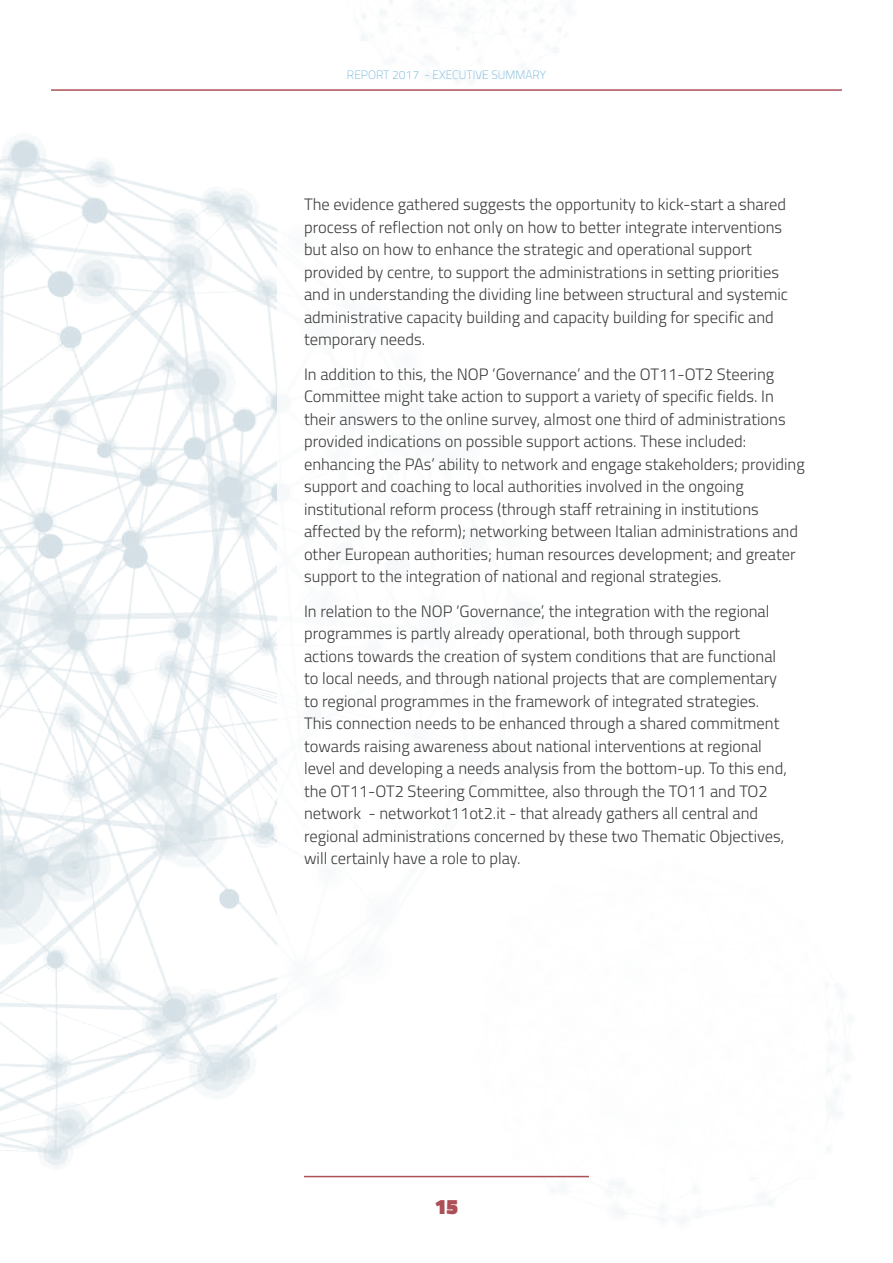
<style>
.page{position:relative;width:893px;height:1263px;background:#fff}
.page>*{position:absolute;margin:0;border:0;box-sizing:border-box;transform-origin:0 0}
.t1{font:900 21px "Titillium";color:#ad4f57}
.t2{font:300 16.5px/22.5px "Titillium";color:#3c3c3b}
.t3{font:100 12px "Titillium";color:#5cabd4}
</style>
<div class="page">
<img style="left:0;top:0;width:848px;height:1222px">
<div style="left:277px;top:89px;width:548px;height:1087px;background:#fff"></div>
<hr style="left:51px;top:89px;width:791px;height:2px;background:#ad5056">
<hr style="left:304px;top:1176px;width:285px;height:1px;background:#ad5056">
<p class="t3" style="left:347px;top:66px;width:201px">REPORT 2017 - EXECUTIVE SUMMARY</p>
<p class="t2" style="left:304px;top:192px;width:486px">The evidence gathered suggests the opportunity to kick-start a shared process of reflection not only on how to better integrate interventions but also on how to enhance the strategic and operational support provided by centre, to support the administrations in setting priorities and in understanding the dividing line between structural and systemic administrative capacity building and capacity building for specific and temporary needs.</p>
<p class="t2" style="left:304px;top:362px;width:502px">In addition to this, the NOP ‘Governance’ and the OT11-OT2 Steering Committee might take action to support a variety of specific fields. In their answers to the online survey, almost one third of administrations provided indications on possible support actions. These included: enhancing the PAs’ ability to network and engage stakeholders; providing support and coaching to local authorities involved in the ongoing institutional reform process (through staff retraining in institutions affected by the reform); networking between Italian administrations and other European authorities; human resources development; and greater support to the integration of national and regional strategies.</p>
<p class="t2" style="left:304px;top:599px;width:484px">In relation to the NOP ‘Governance’, the integration with the regional programmes is partly already operational, both through support actions towards the creation of system conditions that are functional to local needs, and through national projects that are complementary to regional programmes in the framework of integrated strategies.<br>This connection needs to be enhanced through a shared commitment towards raising awareness about national interventions at regional level and developing a needs analysis from the bottom-up. To this end, the OT11-OT2 Steering Committee, also through the TO11 and TO2 network - networkot11ot2.it - that already gathers all central and regional administrations concerned by these two Thematic Objectives, will certainly have a role to play.</p>
<p class="t1" style="left:435px;top:1191px;width:25px">15</p>
</div>
